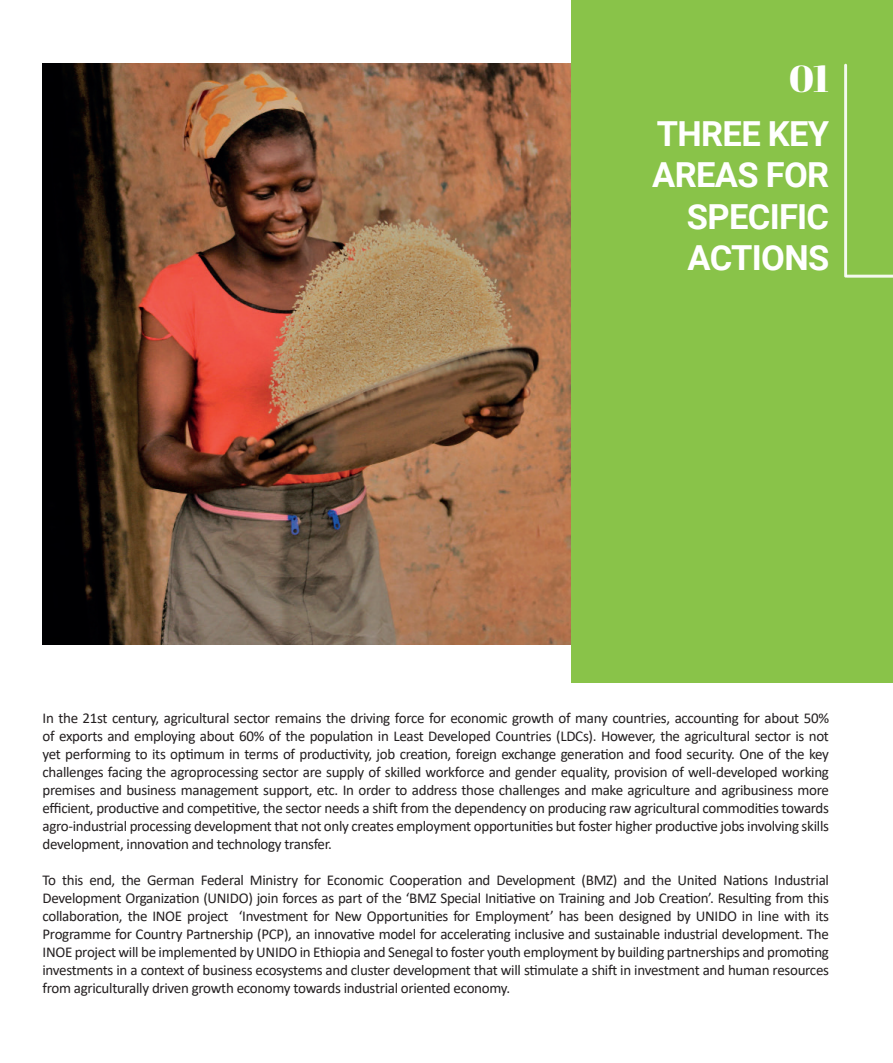
<style>
.page{position:relative;width:893px;height:1063px;background:#fff}
.page>*{position:absolute;margin:0;border:0;box-sizing:border-box;transform-origin:0 0}
.t1{font:37.5px "Abril Fatface";color:#fff}
.t2{font:700 34.5px/41.4px "Roboto";letter-spacing:-.02em;color:#fff;text-align:right}
.t3{font:15px/18px "Calibri";letter-spacing:-.02em;color:#231f20;text-align:justify}
</style>
<div class="page">
<img style="left:43px;top:64px;width:529px;height:581px">
<div style="left:572px;top:0;width:321px;height:682px;background:#89c349"></div>
<hr style="left:844px;top:64px;width:3px;height:214px;background:#fff">
<svg style="left:846px;top:275px;width:47px;height:3px"></svg>
<h1 class="t1" style="left:789px;top:52px;width:42px">01</h1>
<h2 class="t2" style="left:652px;top:112px;width:178px">THREE KEY<br>AREAS FOR<br>SPECIFIC<br>ACTIONS</h2>
<p class="t3" style="left:43px;top:709px;width:788px">In the 21st century, agricultural sector remains the driving force for economic growth of many countries, accounting for about 50% of exports and employing about 60% of the population in Least Developed Countries (LDCs). However, the agricultural sector is not yet performing to its optimum in terms of productivity, job creation, foreign exchange generation and food security. One of the key challenges facing the agroprocessing sector are supply of skilled workforce and gender equality, provision of well-developed working premises and business management support, etc. In order to address those challenges and make agriculture and agribusiness more efficient, productive and competitive, the sector needs a shift from the dependency on producing raw agricultural commodities towards agro-industrial processing development that not only creates employment opportunities but foster higher productive jobs involving skills development, innovation and technology transfer.</p>
<p class="t3" style="left:43px;top:871px;width:788px">To this end, the German Federal Ministry for Economic Cooperation and Development (BMZ) and the United Nations Industrial Development Organization (UNIDO) join forces as part of the ‘BMZ Special Initiative on Training and Job Creation’. Resulting from this collaboration, the INOE project ‘Investment for New Opportunities for Employment’ has been designed by UNIDO in line with its Programme for Country Partnership (PCP), an innovative model for accelerating inclusive and sustainable industrial development. The INOE project will be implemented by UNIDO in Ethiopia and Senegal to foster youth employment by building partnerships and promoting investments in a context of business ecosystems and cluster development that will stimulate a shift in investment and human resources from agriculturally driven growth economy towards industrial oriented economy.</p>
</div>
